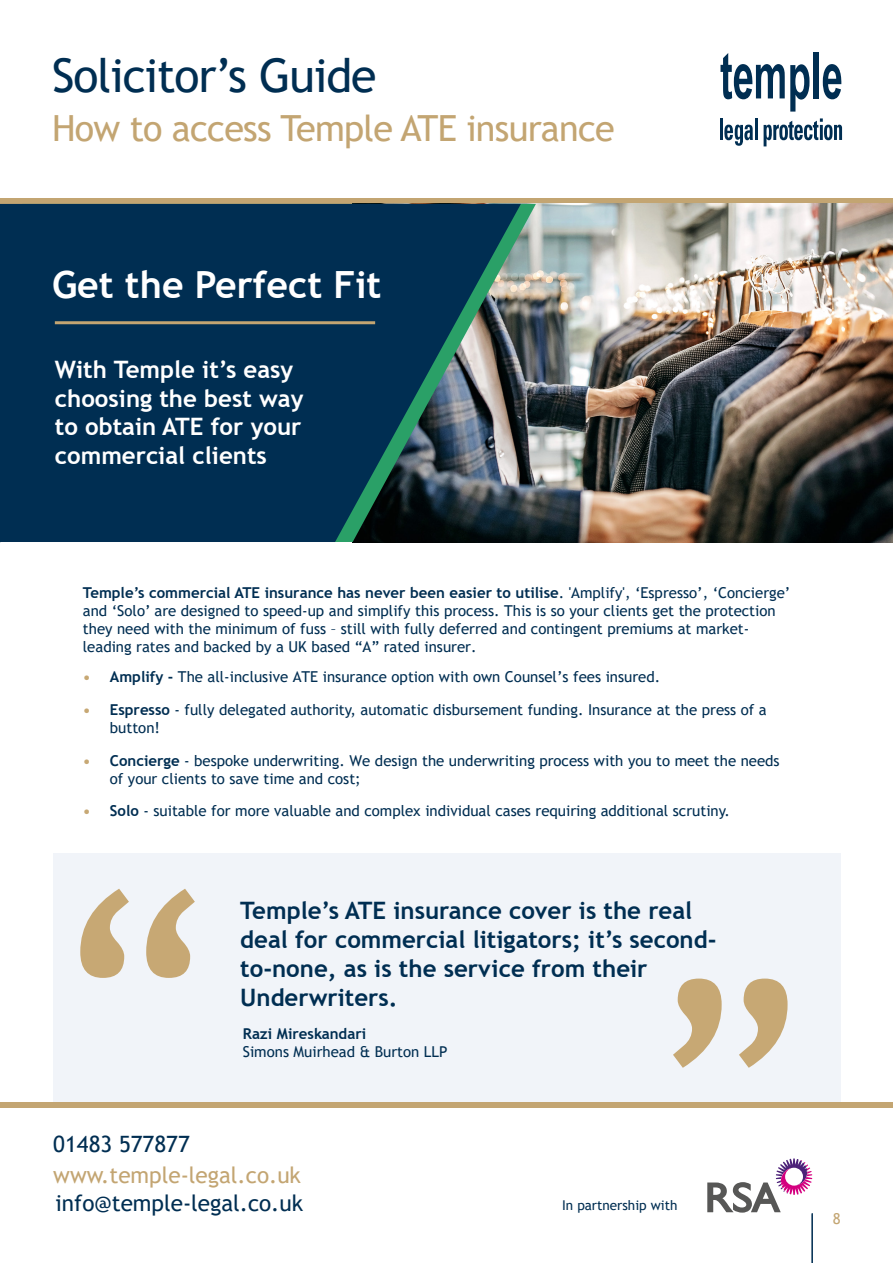
<style>
.page{position:relative;width:893px;height:1263px;background:#fff}
.page>*{position:absolute;margin:0;border:0;box-sizing:border-box;transform-origin:0 0}
.t1{font:300px "Trebuchet MS";color:#c7a874}
.t2{font:46.5px "Trebuchet MS";letter-spacing:-.02em;color:#002e52}
.t3{font:700 37.5px "Trebuchet MS";color:#fff}
.t4{font:36px "Trebuchet MS";letter-spacing:-.02em;color:#c3a572}
.t5{font:700 24px/28.8px "Trebuchet MS";color:#002e52}
.t6{font:700 24px/28.8px "Trebuchet MS";color:#fff}
.t7{font:22.5px "Trebuchet MS";color:#002e52}
.t8{font:22.5px "Trebuchet MS";color:#c3a572}
.t9{font:15px/18px "Trebuchet MS";color:#002e52}
.t10{font:700 15px "Trebuchet MS";color:#002e52}
.t11{font:15px "Trebuchet MS";color:#c3a572}
.t12{font:13.5px "Trebuchet MS";color:#002e52}
.s1{font-weight:700}
.s2{font-weight:700;color:#c7a874}
</style>
<div class="page">
<hr style="left:812px;top:1213px;width:1px;height:50px;background:#002e52">
<div style="left:54px;top:853px;width:787px;height:249px;background:#f1f4f9"></div>
<hr style="left:720px;top:118px;width:3px;height:22px;background:#002e52">
<svg style="left:724px;top:125px;width:29px;height:21px"></svg>
<hr style="left:755px;top:118px;width:3px;height:22px;background:#002e52">
<svg style="left:764px;top:118px;width:78px;height:28px"></svg>
<svg style="left:720px;top:53px;width:89px;height:59px"></svg>
<div style="left:814px;top:52px;width:5px;height:46px;background:#002e52"></div>
<svg style="left:823px;top:64px;width:18px;height:35px"></svg>
<div style="left:0;top:199px;width:893px;height:5px;background:#c3a572"></div>
<svg style="left:707px;top:1158px;width:105px;height:54px"></svg>
<img style="left:536px;top:204px;width:357px;height:338px">
<img style="left:521px;top:204px;width:15px;height:338px">
<svg style="left:0;top:204px;width:521px;height:338px;background:#0c3753"></svg>
<div style="left:0;top:1102px;width:893px;height:5px;background:#c3a572"></div>
<hr style="left:55px;top:321px;width:320px;height:3px;background:#c3a572">
<h2 class="t2" style="left:52px;top:46px;width:326px">Solicitor’s Guide</h2>
<h3 class="t4" style="left:52px;top:106px;width:564px">How to access Temple ATE insurance</h3>
<h3 class="t3" style="left:52px;top:261px;width:331px">Get the Perfect Fit</h3>
<h3 class="t6" style="left:55px;top:355px;width:250px">With Temple it’s easy choosing the best way to obtain ATE for your commercial clients</h3>
<p class="t9" style="left:83px;top:583px;width:709px"><span class="s1">Temple’s commercial ATE insurance has never been easier to utilise</span>. 'Amplify', ‘Espresso’, ‘Concierge’ and ‘Solo’ are designed to speed-up and simplify this process. This is so your clients get the protection they need with the minimum of fuss – still with fully deferred and contingent premiums at market&shy;leading rates and backed by a UK based “A” rated insurer.</p>
<p class="t9" style="left:83px;top:667px;width:579px"><span class="s2">•</span> <span class="s1">Amplify -</span> The all-inclusive ATE insurance option with own Counsel’s fees insured.</p>
<p class="t9" style="left:110px;top:700px;width:658px;text-indent:-27px"><span class="s2">•</span> <span class="s1">Espresso</span> - fully delegated authority, automatic disbursement funding. Insurance at the press of a button!</p>
<p class="t9" style="left:110px;top:751px;width:671px;text-indent:-27px"><span class="s2">•</span> <span class="s1">Concierge</span> - bespoke underwriting. We design the underwriting process with you to meet the needs of your clients to save time and cost;</p>
<p class="t9" style="left:83px;top:802px;width:649px"><span class="s2">•</span> <span class="s1">Solo</span> - suitable for more valuable and complex individual cases requiring additional scrutiny.</p>
<h1 class="t1" style="left:56px;top:814px;width:159px">“</h1>
<h3 class="t7" style="left:53px;top:1130px;width:138px">01483 577877</h3>
<h3 class="t5" style="left:240px;top:896px;width:453px">Temple’s ATE insurance cover is the real</h3>
<h3 class="t5" style="left:240px;top:925px;width:478px">deal for commercial litigators; it’s second&shy;to-none, as is the service from their<br>Underwriters.</h3>
<h1 class="t1" style="left:812px;top:1142px;width:159px;rotate:-180deg">“</h1>
<p class="t10" style="left:243px;top:1024px;width:125px">Razi Mireskandari</p>
<p class="t9" style="left:243px;top:1042px;width:206px">Simons Muirhead &amp; Burton LLP</p>
<h3 class="t8" style="left:53px;top:1160px;width:249px">www.temple-legal.co.uk</h3>
<h3 class="t7" style="left:55px;top:1189px;width:249px">info@temple-legal.co.uk</h3>
<p class="t12" style="left:562px;top:1197px;width:117px">In partnership with</p>
<p class="t11" style="left:833px;top:1209px;width:9px">8</p>
</div>
